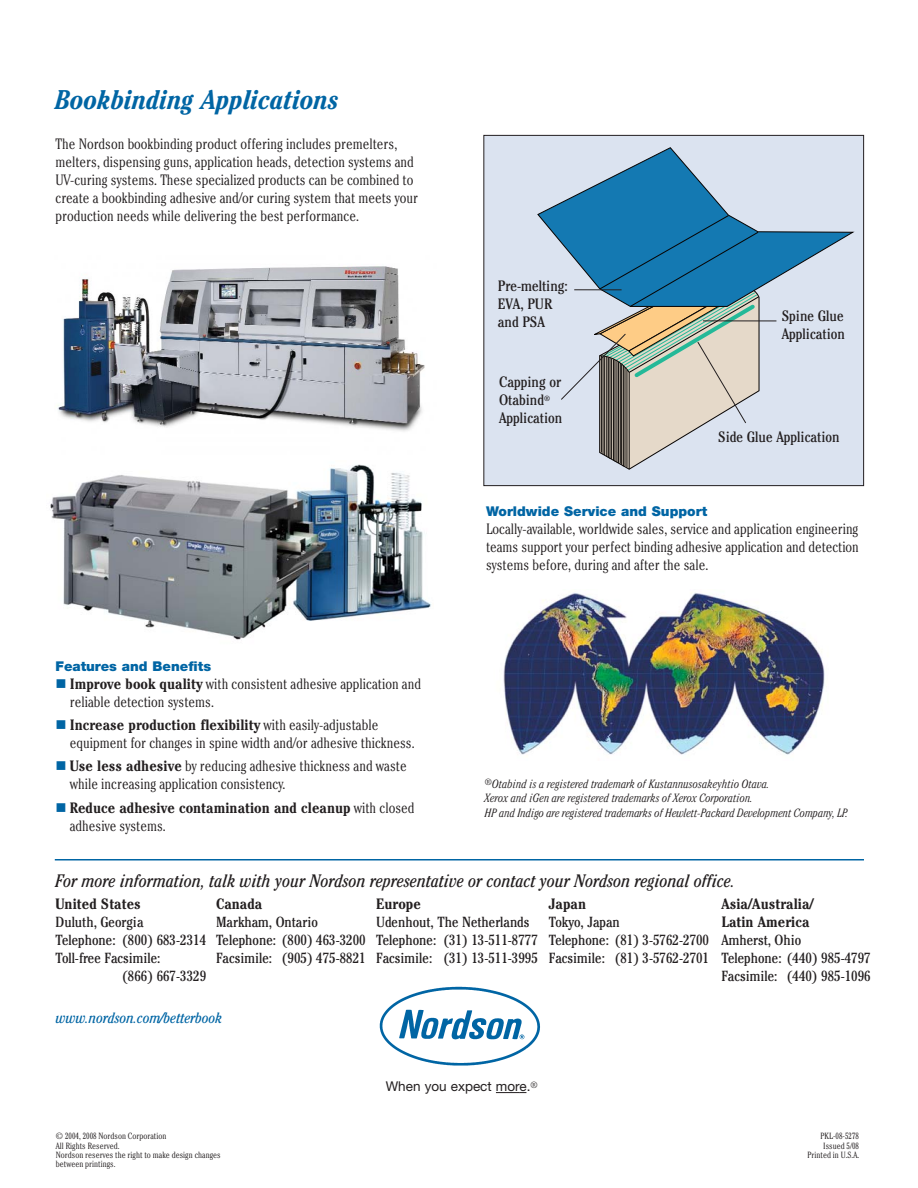
<style>
.page{position:relative;width:918px;height:1188px;background:#fff}
.page>*{position:absolute;margin:0;border:0;box-sizing:border-box;transform-origin:0 0}
.t1{font:italic 700 condensed 27px "Cheltenham";color:#0065a4}
.t2{font:italic condensed 18px "Cheltenham";color:#231f20}
.t3{font:300 condensed 15px/18px "Cheltenham";color:#231f20}
.t4{font:700 condensed 15px/18px "Cheltenham";color:#231f20}
.t5{font:condensed 15px/18px "Cheltenham";color:#231f20}
.t6{font:italic condensed 15px "Cheltenham";color:#0065a4}
.t7{font:condensed 14.7px/18px "Cheltenham";color:#231f20}
.t8{font:900 13.5px "Helvetica Neue";color:#0065a4}
.t9{font:13.5px "Helvetica Neue";color:#231f20}
.t10{font:italic 300 condensed 12px/14.4px "Cheltenham";color:#231f20}
.t11{font:300 condensed 9px "Cheltenham";color:#231f20}
.s1{font-weight:700}
.s2{font-weight:300}
</style>
<div class="page">
<hr style="left:55px;top:859px;width:809px;height:2px;background:#0065a4">
<img style="left:379px;top:986px;width:161px;height:80px">
<svg style="left:496px;top:1092px;width:30px;height:1px"></svg>
<img style="left:503px;top:593px;width:322px;height:162px">
<div style="left:484px;top:135px;width:380px;height:351px;background:#dbe3f0"></div>
<svg style="left:537px;top:147px;width:318px;height:141px"></svg>
<div style="left:483px;top:135px;width:381px;height:351px;border:1px solid #231f20"></div>
<hr style="left:703px;top:321px;width:73px;height:1px;background:#231f20">
<svg style="left:560px;top:214px;width:200px;height:256px"></svg>
<hr style="left:574px;top:289px;width:48px;height:1px;background:#231f20">
<img style="left:58px;top:266px;width:367px;height:165px">
<img style="left:50px;top:464px;width:381px;height:176px">
<h1 class="t1" style="left:56px;top:90px;width:285px">Bookbinding Applications</h1>
<p class="t3" style="left:56px;top:136px;width:364px">The Nordson bookbinding product offering includes premelters, melters, dispensing guns, application heads, detection systems and UV-curing systems. These specialized products can be combined to create a bookbinding adhesive and/or curing system that meets your production needs while delivering the best performance.</p>
<p class="t8" style="left:56px;top:661px;width:157px">Features and Benefits</p>
<p class="t3" style="left:70px;top:676px;width:353px"><span class="s1">Improve book quality</span> with consistent adhesive application and reliable detection systems.</p>
<p class="t3" style="left:70px;top:717px;width:346px"><span class="s1">Increase production flexibility</span> with easily-adjustable equipment for changes in spine width and/or adhesive thickness.</p>
<p class="t3" style="left:70px;top:759px;width:338px"><span class="s1">Use less adhesive</span> by reducing adhesive thickness and waste while increasing application consistency.</p>
<p class="t4" style="left:70px;top:800px;width:346px">Reduce adhesive contamination and cleanup <span class="s2">with closed adhesive systems.</span></p>
<p class="t5" style="left:498px;top:278px;width:71px">Pre-melting:<br>EVA, PUR and PSA</p>
<p class="t5" style="left:499px;top:374px;width:65px">Capping or<br>Otabind<sup>®<br></sup>Application</p>
<p class="t5" style="left:782px;top:308px;width:65px">Spine Glue<br>Application</p>
<p class="t5" style="left:718px;top:429px;width:123px">Side Glue Application</p>
<p class="t8" style="left:486px;top:506px;width:223px">Worldwide Service and Support</p>
<p class="t3" style="left:486px;top:521px;width:374px;text-align:justify">Locally-available, worldwide sales, service and application engineering teams support your perfect binding adhesive application and detection systems before, during and after the sale.</p>
<p class="t10" style="left:485px;top:778px;width:365px"><sup>®</sup>Otabind is a registered trademark of Kustannusosakeyhtio Otava.<br>Xerox and iGen are registered trademarks of Xerox Corporation.<br>HP and Indigo are registered trademarks of Hewlett-Packard Development Company, LP.</p>
<p class="t2" style="left:56px;top:874px;width:681px">For more information, talk with your Nordson representative or contact your Nordson regional office.</p>
<p class="t4" style="left:56px;top:896px;width:87px">United States</p>
<p class="t4" style="left:216px;top:896px;width:48px">Canada</p>
<p class="t4" style="left:376px;top:896px;width:46px">Europe</p>
<p class="t4" style="left:549px;top:896px;width:39px">Japan</p>
<p class="t4" style="left:721px;top:896px;width:94px">Asia/Australia/</p>
<p class="t7" style="left:56px;top:914px;width:90px">Duluth, Georgia</p>
<p class="t7" style="left:216px;top:914px;width:103px">Markham, Ontario</p>
<p class="t7" style="left:376px;top:914px;width:155px">Udenhout, The Netherlands</p>
<p class="t7" style="left:549px;top:914px;width:72px">Tokyo, Japan</p>
<p class="t4" style="left:722px;top:914px;width:90px">Latin America</p>
<p class="t7" style="left:56px;top:932px;width:747px">Telephone: (800) 683-2314 Telephone: (800) 463-3200 Telephone: (31) 13-511-8777 Telephone: (81) 3-5762-2700 Amherst, Ohio<br>Toll-free Facsimile:</p>
<p class="t7" style="left:216px;top:950px;width:656px">Facsimile: (905) 475-8821 Facsimile: (31) 13-511-3995 Facsimile: (81) 3-5762-2701 Telephone: (440) 985-4797</p>
<p class="t7" style="left:122px;top:968px;width:85px">(866) 667-3329</p>
<p class="t7" style="left:722px;top:968px;width:151px">Facsimile: (440) 985-1096</p>
<p class="t6" style="left:56px;top:1013px;width:168px">www.nordson.com/betterbook</p>
<p class="t9" style="left:386px;top:1082px;width:153px">When you expect more.<sup>®</sup></p>
<p class="t11" style="left:56px;top:1133px;width:112px">© 2004, 2008 Nordson Corporation</p>
<p class="t11" style="left:821px;top:1133px;width:40px">PKL-08-5278</p>
<p class="t11" style="left:56px;top:1142px;width:65px">All Rights Reserved.</p>
<p class="t11" style="left:823px;top:1142px;width:37px">Issued 5/08</p>
<p class="t11" style="left:56px;top:1152px;width:166px">Nordson reserves the right to make design changes</p>
<p class="t11" style="left:808px;top:1152px;width:53px">Printed in U.S.A.</p>
<p class="t11" style="left:56px;top:1161px;width:61px">between printings.</p>
</div>
